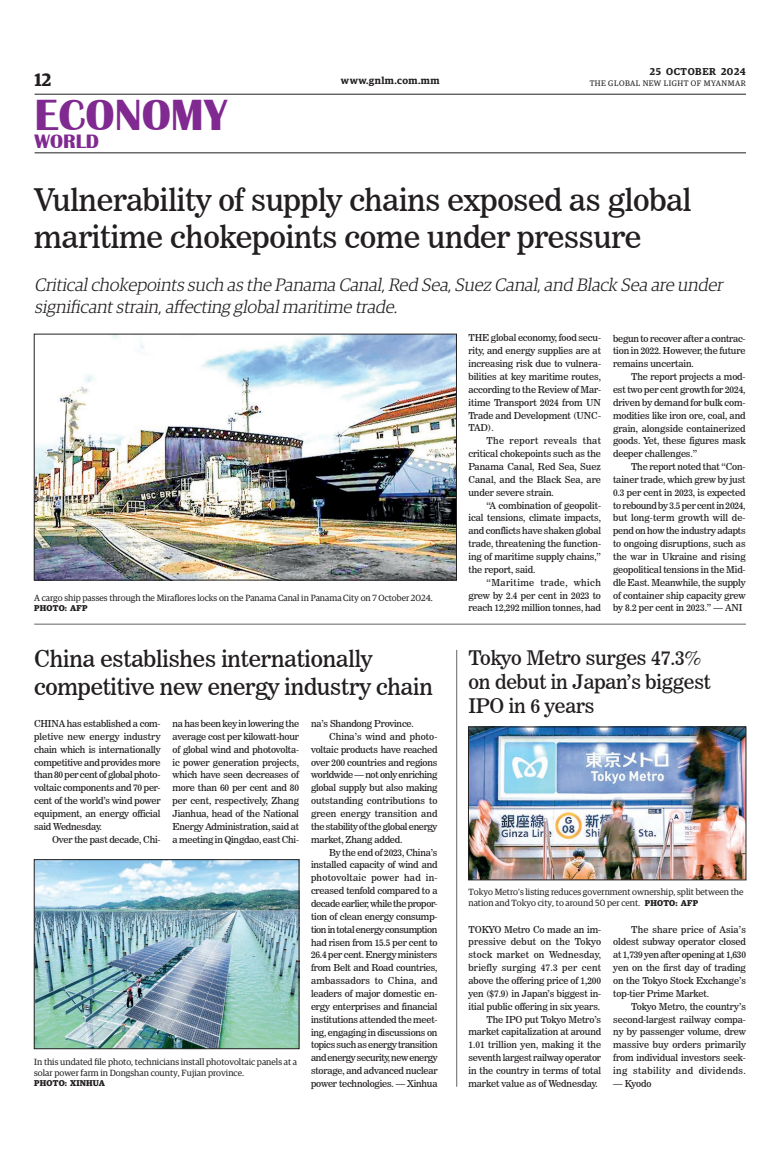
<style>
.page{position:relative;width:773px;height:1152px;background:#fff}
.page>*{position:absolute;margin:0;border:0;box-sizing:border-box;transform-origin:0 0}
.t1{font:700 45px "Britannic";color:#802990}
._2_Clm_Head{font:31px/37.2px "News 706 BT Roman C";letter-spacing:-.01em;color:#231f20}
._2_Clm_Head-2{font:23px/27.6px "News 706 BT Roman C";letter-spacing:-.01em;color:#231f20}
._2_Clm_Head-3{font:20px/24px "News 706 BT Roman C";letter-spacing:-.01em;color:#231f20}
.t2{font:700 20px "Britannic";color:#802990}
.t3{font:italic 300 18px/21.6px "Guardian Egyp";color:#231f20}
.t4{font:600 18px "Guardian Egyp";color:#231f20}
.t5{font:600 10px "Guardian Egyp";letter-spacing:.055em;color:#231f20}
._2nd_Body{font:9.5px/12.9px "News 706 BT Roman C";letter-spacing:-.01em;color:#231f20;text-align:justify}
.Normal_Para{font:9.5px/12.9px "News 706 BT Roman C";letter-spacing:-.01em;color:#231f20;text-align:justify}
.t6{font:9px/10.8px "Guardian Egyp";color:#231f20}
.t7{font:700 8.5px "Guardian Egyp";letter-spacing:.02em;color:#231f20}
.t8{font:8px "Guardian Egyp";letter-spacing:.06em;color:#231f20}
.s1{font-weight:700;font-size:8.5px}
</style>
<div class="page">
<hr style="left:35px;top:94px;width:711px;height:1px;background:#231f20">
<hr style="left:35px;top:152px;width:711px;height:1px;background:#231f20">
<img style="left:36px;top:336px;width:418px;height:242px">
<div style="left:34px;top:334px;width:422px;height:246px;border:1px solid #231f20"></div>
<hr style="left:34px;top:624px;width:712px;height:1px;background:#231f20">
<img style="left:36px;top:862px;width:261px;height:185px">
<div style="left:34px;top:860px;width:265px;height:189px;border:1px solid #231f20"></div>
<img style="left:470px;top:729px;width:274px;height:149px">
<div style="left:468px;top:727px;width:278px;height:153px;border:1px solid #231f20"></div>
<hr style="left:456px;top:650px;width:1px;height:437px;background:#231f20">
<h3 class="t4" style="left:35px;top:67px;width:18px">12</h3>
<p class="t5" style="left:649px;top:64px;width:97px">25 OCTOBER 2024</p>
<p class="t5" style="left:341px;top:73px;width:100px">www.gnlm.com.mm</p>
<p class="t8" style="left:589px;top:78px;width:158px">THE GLOBAL NEW LIGHT OF MYANMAR</p>
<h1 class="t1" style="left:35px;top:90px;width:194px">ECONOMY</h1>
<h3 class="t2" style="left:35px;top:130px;width:66px">WORLD</h3>
<p class="_2_Clm_Head" style="left:34px;top:181px;width:659px">Vulnerability of supply chains exposed as global maritime chokepoints come under pressure</p>
<p class="t3" style="left:35px;top:273px;width:693px">Criticalchokepoints such as the Panama Canal,Red Sea,Suez Canal,and Black Sea are under significantstrain,affecting globalmaritime trade.</p>
<p class="Normal_Para" style="left:468px;top:332px;width:134px">THE global economy, food secu&shy;rity, and energy supplies are at increasing risk due to vulnera&shy;bilities at key maritime routes, according to the Review of Mar&shy;itime Transport 2024 from UN Trade and Development (UNC-TAD).</p>
<p class="_2nd_Body" style="left:468px;top:434px;width:134px;text-indent:18px">The report reveals that critical chokepoints such as the Panama Canal, Red Sea, Suez Canal, and the Black Sea, are under severe strain.</p>
<p class="_2nd_Body" style="left:468px;top:499px;width:134px;text-indent:18px">“A combination of geopolit&shy;ical tensions, climate impacts, and conflicts have shaken global trade, threatening the function&shy;ing of maritime supply chains,” the report, said.</p>
<p class="_2nd_Body" style="left:468px;top:576px;width:134px;text-indent:18px">“Maritime trade, which grew by 2.4 per cent in 2023 to reach 12,292 million tonnes, had</p>
<p class="_2nd_Body" style="left:613px;top:332px;width:134px">begun to recover after a contrac&shy;tion in 2022. However, the future remains uncertain.</p>
<p class="_2nd_Body" style="left:613px;top:370px;width:134px;text-indent:18px">The report projects a mod&shy;est two per cent growth for 2024, driven by demand for bulk com&shy;modities like iron ore, coal, and grain, alongside containerized goods. Yet, these figures mask deeper challenges.”</p>
<p class="_2nd_Body" style="left:613px;top:460px;width:134px;text-indent:18px">The report noted that “Con&shy;tainer trade, which grew by just 0.3 per cent in 2023, is expected to rebound by 3.5 per cent in 2024, but long-term growth will de&shy;pend on how the industry adapts to ongoing disruptions, such as the war in Ukraine and rising geopolitical tensions in the Mid&shy;dle East. Meanwhile, the supply of container ship capacity grew by 8.2 per cent in 2023.” — ANI</p>
<p class="t6" style="left:34px;top:591px;width:400px">A cargo ship passes through the Miraflores locks on the Panama Canal in Panama City on 7 October 2024.</p>
<p class="t7" style="left:34px;top:601px;width:55px">PHOTO: AFP</p>
<p class="_2_Clm_Head-2" style="left:34px;top:645px;width:400px">China establishes internationally competitive new energy industry chain</p>
<p class="Normal_Para" style="left:34px;top:717px;width:128px">CHINA has established a com&shy;pletive new energy industry chain which is internationally competitive and provides more than 80 per cent of global photo&shy;voltaic components and 70 per&shy;cent of the world’s wind power equipment, an energy official said Wednesday.</p>
<p class="_2nd_Body" style="left:52px;top:833px;width:110px">Over the past decade, Chi-</p>
<p class="_2_Clm_Head-3" style="left:468px;top:646px;width:244px">Tokyo Metro surges 47.3% on debut in Japan’s biggest<br>IPO in 6 years</p>
<p class="_2nd_Body" style="left:172px;top:717px;width:128px">na has been key in lowering the average cost per kilowatt-hour of global wind and photovolta&shy;ic power generation projects, which have seen decreases of more than 60 per cent and 80 per cent, respectively, Zhang Jianhua, head of the National Energy Administration, said at a meeting in Qingdao, east Chi-</p>
<p class="_2nd_Body" style="left:311px;top:717px;width:104px">na’s Shandong Province.</p>
<p class="_2nd_Body" style="left:311px;top:730px;width:128px;text-indent:18px">China’s wind and photo&shy;voltaic products have reached over 200 countries and regions worldwide — not only enriching global supply but also making outstanding contributions to green energy transition and the stability of the global energy market, Zhang added.</p>
<p class="_2nd_Body" style="left:311px;top:846px;width:128px;text-indent:18px">By the end of 2023, China’s installed capacity of wind and photovoltaic power had in&shy;creased tenfold compared to a decade earlier, while the propor&shy;tion of clean energy consump&shy;tion in total energy consumption had risen from 15.5 per cent to 26.4 per cent. Energy ministers from Belt and Road countries, ambassadors to China, and leaders of major domestic en&shy;ergy enterprises and financial institutions attended the meet&shy;ing, engaging in discussions on topics such as energy transition and energy security, new energy storage, and advanced nuclear power technologies. — Xinhua</p>
<p class="t6" style="left:468px;top:886px;width:276px">Tokyo Metro’s listing reduces government ownership, split between the nation and Tokyo city, to around 50 per cent. <span class="s1">PHOTO: AFP</span></p>
<p class="Normal_Para" style="left:468px;top:923px;width:134px">TOKYO Metro Co made an im&shy;pressive debut on the Tokyo stock market on Wednesday, briefly surging 47.3 per cent above the offering price of 1,200 yen ($7.9) in Japan’s biggest in&shy;itial public offering in six years.</p>
<p class="_2nd_Body" style="left:468px;top:1013px;width:134px;text-indent:18px">The IPO put Tokyo Metro’s market capitalization at around 1.01 trillion yen, making it the seventh largest railway operator in the country in terms of total market value as of Wednesday.</p>
<p class="_2nd_Body" style="left:613px;top:923px;width:134px;text-indent:18px">The share price of Asia’s oldest subway operator closed at 1,739 yen after opening at 1,630 yen on the first day of trading on the Tokyo Stock Exchange’s top-tier Prime Market.</p>
<p class="_2nd_Body" style="left:613px;top:1000px;width:134px;text-indent:18px">Tokyo Metro, the country’s second-largest railway compa&shy;ny by passenger volume, drew massive buy orders primarily from individual investors seek&shy;ing stability and dividends.</p>
<p class="_2nd_Body" style="left:613px;top:1077px;width:40px">— Kyodo</p>
<p class="t6" style="left:34px;top:1056px;width:264px">In this undated file photo, technicians install photovoltaic panels at a solar power farm in Dongshan county, Fujian province.</p>
<p class="t7" style="left:34px;top:1077px;width:72px">PHOTO: XINHUA</p>
</div>
